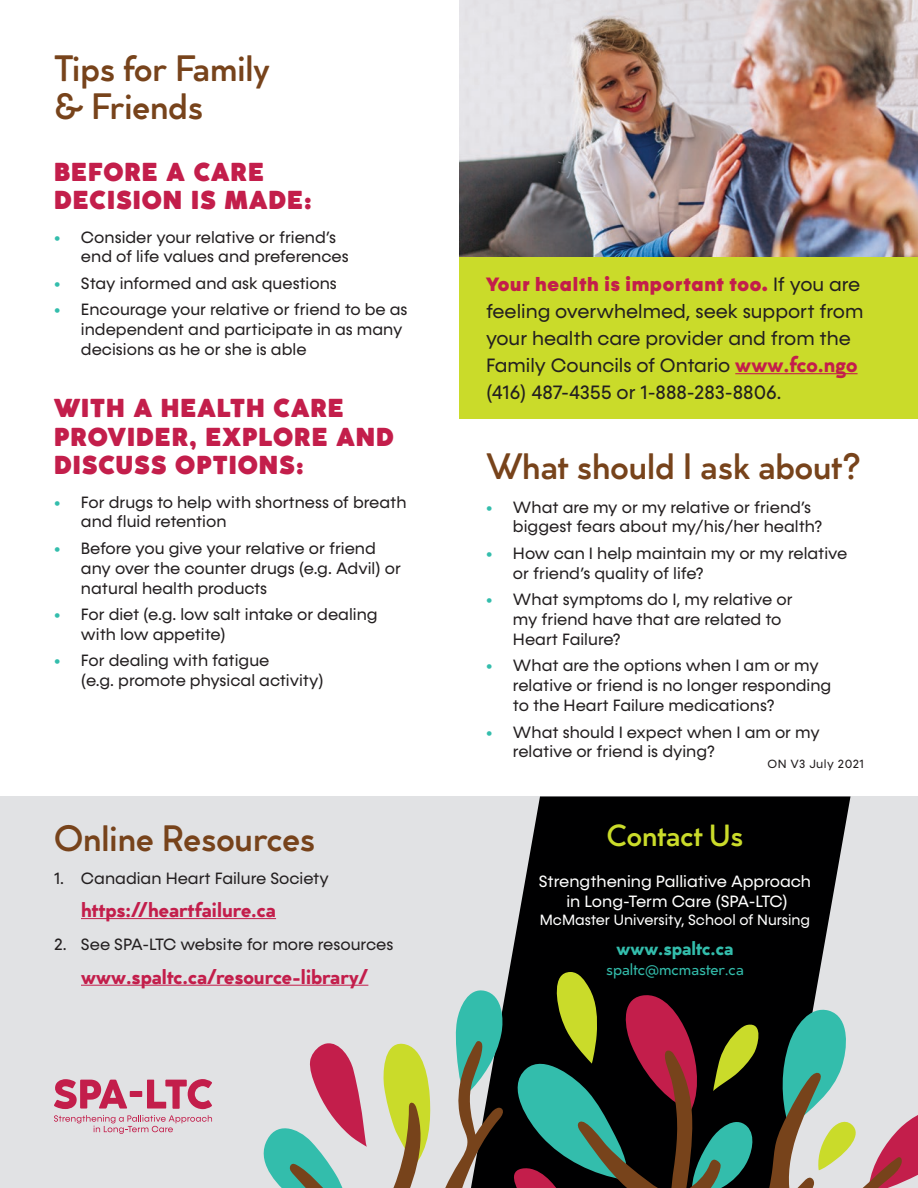
<style>
.page{position:relative;width:918px;height:1188px;background:#fff}
.page>*{position:absolute;margin:0;border:0;box-sizing:border-box;transform-origin:0 0}
.t1{font:500 36px/37.5px "Cocogoose Classic";color:#77431b}
.t2{font:500 30px "Cocogoose Classic";color:#cadb2a}
.t3{font:900 25.5px/28.5px "Cocogoose Classic";letter-spacing:.04em;color:#c31e4b}
.t4{font:700 21px "Cocogoose Classic";color:#c31e4b}
.t5{font:19.5px/27px "Konnect";color:#231f20}
.t6{font:700 19.5px "Cocogoose Classic";color:#33bdac}
.t7{font:16.5px/19.8px "Konnect";color:#231f20}
.t8{font:16.5px/19.8px "Konnect";color:#fff;text-align:center}
.t9{font:16.5px "Cocogoose Classic";color:#33bdac}
.t10{font:15px "Konnect";color:#fff}
.t11{font:12px "Konnect";letter-spacing:.04em;color:#231f20}
.s1{font-weight:900;color:#33bdac}
.s2{font-weight:900;color:#c31e4b}
.s3{font-family:"Cocogoose Classic";font-weight:700;font-size:22.5px;color:#c31e4b}
</style>
<div class="page">
<div style="left:459px;top:0;width:459px;height:418px;background:#cadb2a"></div>
<div style="left:0;top:796px;width:918px;height:392px;background:#e1e2e4"></div>
<svg style="left:509px;top:796px;width:342px;height:245px;background:#181819"></svg>
<svg style="left:455px;top:972px;width:310px;height:69px;background:#403e2d"></svg>
<svg style="left:781px;top:1005px;width:70px;height:36px"></svg>
<svg style="left:264px;top:1041px;width:654px;height:147px"></svg>
<hr style="left:81px;top:918px;width:195px;height:1px;background:#c31e4b">
<hr style="left:81px;top:985px;width:287px;height:1px;background:#c31e4b">
<svg style="left:54px;top:1079px;width:73px;height:30px"></svg>
<div style="left:130px;top:1091px;width:12px;height:6px;background:#c31e4b"></div>
<svg style="left:147px;top:1079px;width:65px;height:30px"></svg>
<svg style="left:54px;top:1115px;width:158px;height:19px"></svg>
<img style="left:459px;top:0;width:459px;height:256px">
<hr style="left:735px;top:373px;width:123px;height:1px;background:#c31e4b">
<h1 class="t1" style="left:54px;top:48px;width:217px">Tips for Family &amp; Friends</h1>
<h3 class="t3" style="left:54px;top:156px;width:259px">BEFORE A CARE<br>DECISION IS MADE:</h3>
<p class="t7" style="left:81px;top:227px;width:269px;text-indent:-27px"><span class="s1">•</span> Consider your relative or friend’s end of life values and preferences</p>
<p class="t7" style="left:54px;top:274px;width:284px"><span class="s1">•</span> Stay informed and ask questions</p>
<p class="t7" style="left:81px;top:300px;width:328px;text-indent:-27px"><span class="s1">•</span> Encourage your relative or friend to be as independent and participate in as many decisions as he or she is able</p>
<h3 class="t3" style="left:54px;top:393px;width:341px">WITH A HEALTH CARE<br>PROVIDER, EXPLORE AND<br>DISCUSS OPTIONS:</h3>
<p class="t7" style="left:81px;top:492px;width:327px;text-indent:-27px"><span class="s1">•</span> For drugs to help with shortness of breath and fluid retention</p>
<p class="t7" style="left:81px;top:539px;width:321px;text-indent:-27px"><span class="s1">•</span> Before you give your relative or friend any over the counter drugs (e.g. Advil) or natural health products</p>
<p class="t7" style="left:81px;top:605px;width:298px;text-indent:-27px"><span class="s1">•</span> For diet (e.g. low salt intake or dealing with low appetite)</p>
<p class="t7" style="left:81px;top:651px;width:244px;text-indent:-27px"><span class="s1">•</span> For dealing with fatigue<br>(e.g. promote physical activity)</p>
<h1 class="t1" style="left:54px;top:817px;width:263px">Online Resources</h1>
<p class="t7" style="left:54px;top:869px;width:276px">1. Canadian Heart Failure Society</p>
<p class="t4" style="left:81px;top:894px;width:197px">https://heartfailure.ca</p>
<p class="t7" style="left:54px;top:935px;width:341px">2. See SPA-LTC website for more resources</p>
<p class="t4" style="left:81px;top:960px;width:289px">www.spaltc.ca/resource-library/</p>
<p class="t5" style="left:486px;top:271px;width:379px"><span class="s2">Your health is important too.</span> If you are feeling overwhelmed, seek support from your health care provider and from the Family Councils of Ontario <span class="s3">www.fco.ngo </span>(416) 487-4355 or 1-888-283-8806.</p>
<h1 class="t1" style="left:486px;top:446px;width:376px">What should I ask about?</h1>
<p class="t7" style="left:513px;top:497px;width:311px;text-indent:-27px"><span class="s1">•</span> What are my or my relative or friend’s biggest fears about my/his/her health?</p>
<p class="t7" style="left:513px;top:544px;width:336px;text-indent:-27px"><span class="s1">•</span> How can I help maintain my or my relative or friend’s quality of life?</p>
<p class="t7" style="left:513px;top:590px;width:281px;text-indent:-27px"><span class="s1">•</span> What symptoms do I, my relative or my friend have that are related to<br>Heart Failure?</p>
<p class="t7" style="left:513px;top:656px;width:320px;text-indent:-27px"><span class="s1">•</span> What are the options when I am or my relative or friend is no longer responding to the Heart Failure medications?</p>
<p class="t7" style="left:513px;top:722px;width:308px;text-indent:-27px"><span class="s1">•</span> What should I expect when I am or my relative or friend is dying?</p>
<p class="t11" style="left:767px;top:757px;width:98px">ON V3 July 2021</p>
<h2 class="t2" style="left:607px;top:813px;width:138px">Contact Us</h2>
<p class="t8" style="left:539px;top:872px;width:274px">Strengthening Palliative Approach in Long-Term Care (SPA-LTC)</p>
<p class="t10" style="left:540px;top:911px;width:272px">McMaster University, School of Nursing</p>
<p class="t6" style="left:616px;top:934px;width:119px">www.spaltc.ca</p>
<p class="t9" style="left:606px;top:957px;width:139px">spaltc@mcmaster.ca</p>
</div>
